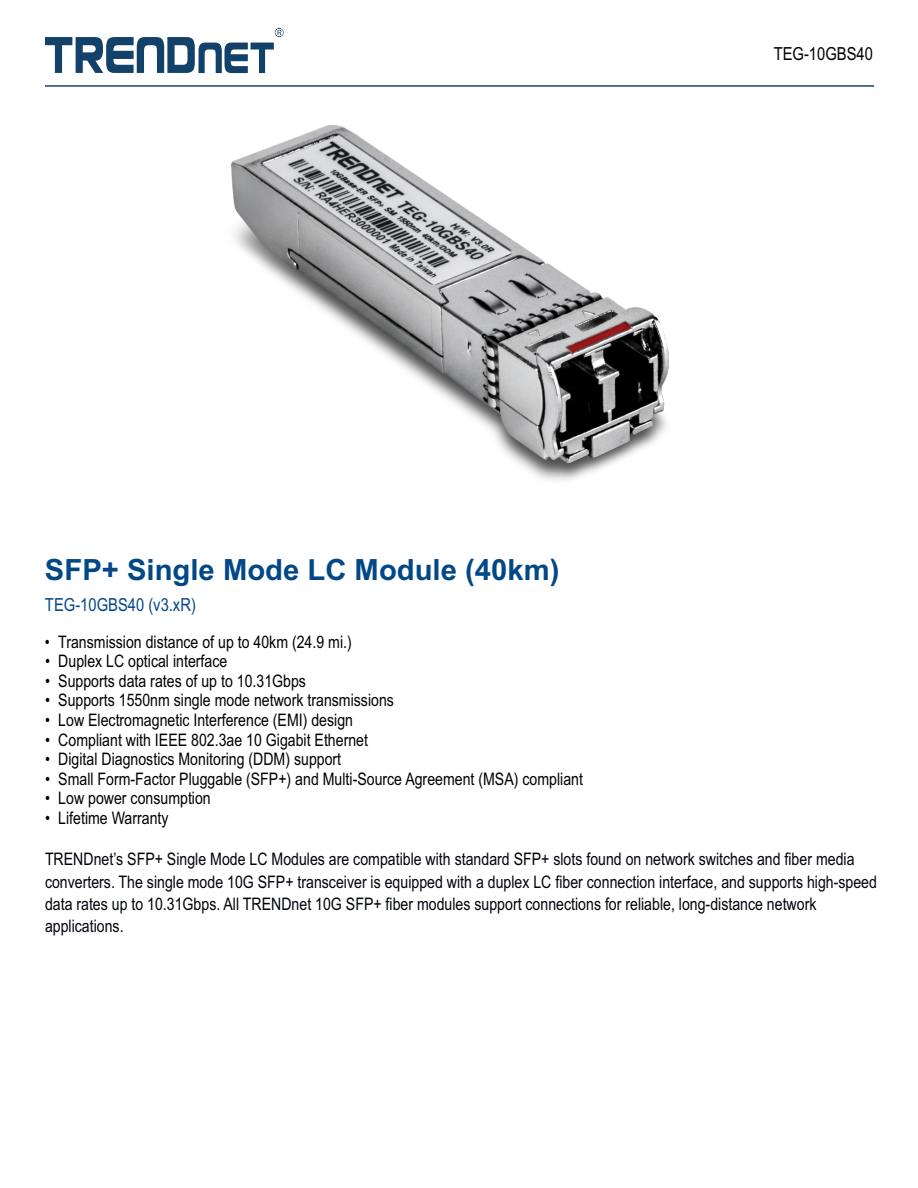
<style>
.page{position:relative;width:918px;height:1188px;background:#fff}
.page>*{position:absolute;margin:0;border:0;box-sizing:border-box;transform-origin:0 0}
.t1{font:700 29.25px "Arial";color:#034886}
.t2{font:18px "Arial Narrow";color:#034886}
.t3{font:18px "Arial Narrow";color:#000}
.t4{font:17.25px "Arial Narrow";color:#000}
.t5{font:17.25px/22.2px "Arial Narrow";color:#00030e}
</style>
<div class="page">
<svg style="left:45px;top:28px;width:239px;height:45px"></svg>
<hr style="left:45px;top:85px;width:829px;height:2px;background:#32537d">
<img style="left:231px;top:125px;width:438px;height:355px">
<p class="t3" style="left:774px;top:47px;width:101px">TEG-10GBS40</p>
<h1 class="t1" style="left:45px;top:559px;width:516px">SFP+ Single Mode LC Module (40km)</h1>
<p class="t2" style="left:45px;top:598px;width:152px">TEG-10GBS40 (v3.xR)</p>
<p class="t4" style="left:45px;top:635px;width:308px">• Transmission distance of up to 40km (24.9 mi.)</p>
<p class="t4" style="left:45px;top:655px;width:184px">• Duplex LC optical interface</p>
<p class="t4" style="left:45px;top:674px;width:263px">• Supports data rates of up to 10.31Gbps</p>
<p class="t4" style="left:45px;top:694px;width:350px">• Supports 1550nm single mode network transmissions</p>
<p class="t4" style="left:45px;top:713px;width:310px">• Low Electromagnetic Interference (EMI) design</p>
<p class="t4" style="left:45px;top:733px;width:325px">• Compliant with IEEE 802.3ae 10 Gigabit Ethernet</p>
<p class="t4" style="left:45px;top:752px;width:298px">• Digital Diagnostics Monitoring (DDM) support</p>
<p class="t4" style="left:45px;top:772px;width:540px">• Small Form-Factor Pluggable (SFP+) and Multi-Source Agreement (MSA) compliant</p>
<p class="t4" style="left:45px;top:792px;width:167px">• Low power consumption</p>
<p class="t4" style="left:45px;top:811px;width:125px">• Lifetime Warranty</p>
<p class="t5" style="left:45px;top:850px;width:834px">TRENDnet’s SFP+ Single Mode LC Modules are compatible with standard SFP+ slots found on network switches and fiber media converters. The single mode 10G SFP+ transceiver is equipped with a duplex LC fiber connection interface, and supports high-speed data rates up to 10.31Gbps. All TRENDnet 10G SFP+ fiber modules support connections for reliable, long-distance network applications.</p>
</div>
